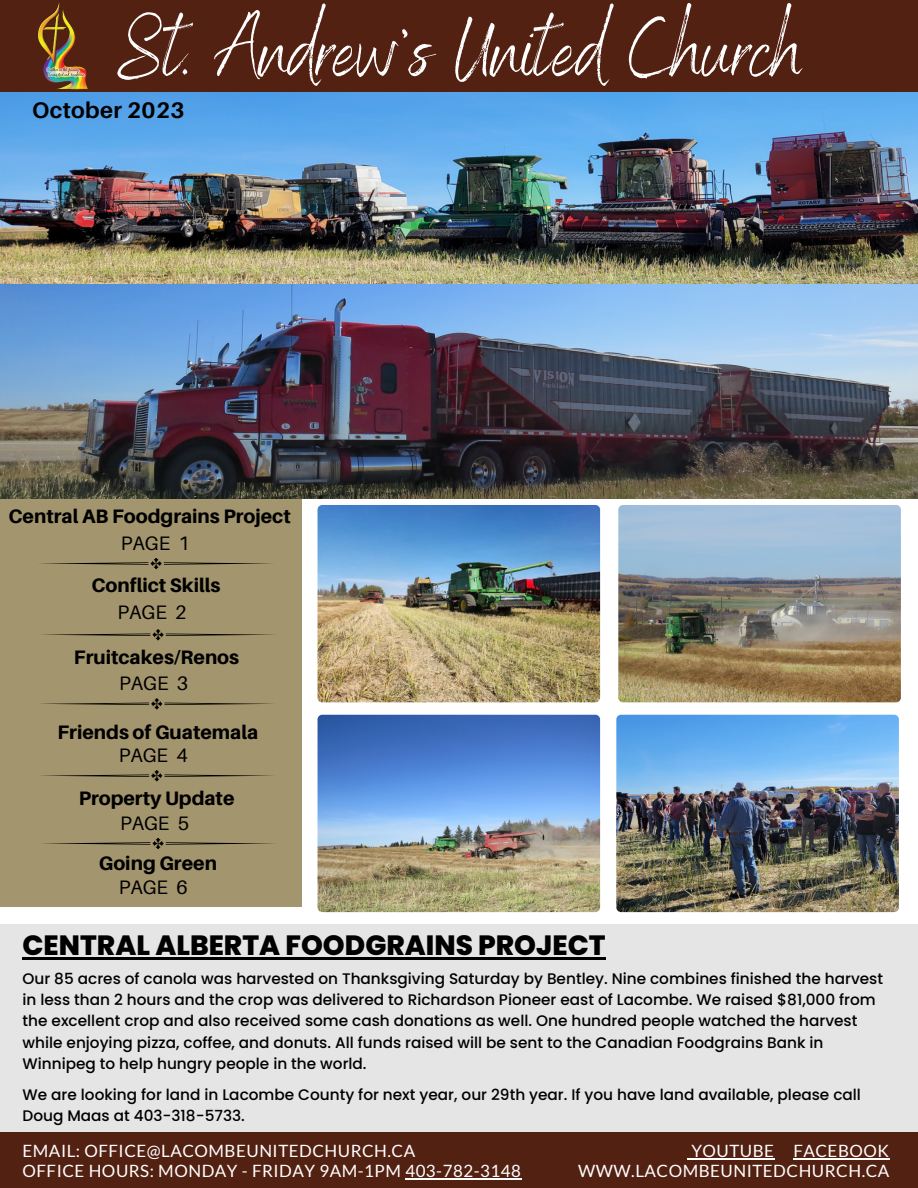
<style>
.page{position:relative;width:918px;height:1188px;background:#fff}
.page>*{position:absolute;margin:0;border:0;box-sizing:border-box;transform-origin:0 0}
.t1{font:82.5px "Benedict";color:#fff}
.t2{font:800 27.9px "Poppins";color:#000}
.t3{font:700 22.5px "Aileron";letter-spacing:.015em;color:#000}
.t4{font:800 19.5px "Aileron";color:#000}
.t5{font:19.5px "Aileron";color:#000}
.t6{font:16.95px "Lato";letter-spacing:.03em;color:#fff}
.t7{font:500 15.3px/21.3px "Poppins";color:#000}
</style>
<div class="page">
<img style="left:318px;top:505px;width:282px;height:197px;border-radius:5px">
<img style="left:618px;top:505px;width:283px;height:197px;border-radius:5px">
<div style="left:0;top:493px;width:302px;height:414px;background:#a3956d"></div>
<img style="left:318px;top:715px;width:282px;height:197px;border-radius:5px">
<div style="left:0;top:925px;width:918px;height:263px;background:#e5e5e5"></div>
<div style="left:0;top:1133px;width:918px;height:55px;background:#532112"></div>
<img style="left:0;top:92px;width:918px;height:406px">
<div style="left:0;top:0;width:918px;height:92px;background:#532112"></div>
<img style="left:37px;top:0;width:51px;height:90px">
<img style="left:616px;top:715px;width:283px;height:197px;border-radius:5px">
<hr style="left:23px;top:958px;width:583px;height:2px;background:#000">
<hr style="left:691px;top:1158px;width:84px;height:1px;background:#fff">
<hr style="left:793px;top:1158px;width:97px;height:1px;background:#fff">
<hr style="left:405px;top:1179px;width:116px;height:1px;background:#fff">
<svg style="left:40px;top:558px;width:232px;height:11px"></svg>
<svg style="left:41px;top:770px;width:232px;height:11px"></svg>
<svg style="left:42px;top:629px;width:232px;height:11px"></svg>
<svg style="left:41px;top:698px;width:232px;height:11px"></svg>
<svg style="left:42px;top:838px;width:232px;height:11px"></svg>
<p class="t1" style="left:117px;top:-3px;width:687px">St. Andrew’s United Church</p>
<p class="t3" style="left:32px;top:96px;width:154px">October 2023</p>
<p class="t4" style="left:9px;top:504px;width:284px">Central AB Foodgrains Project</p>
<p class="t5" style="left:121px;top:531px;width:71px">PAGE 1</p>
<p class="t4" style="left:91px;top:573px;width:131px">Conflict Skills</p>
<p class="t5" style="left:117px;top:600px;width:71px">PAGE 2</p>
<p class="t4" style="left:74px;top:645px;width:167px">Fruitcakes/Renos</p>
<p class="t5" style="left:119px;top:671px;width:71px">PAGE 3</p>
<p class="t4" style="left:58px;top:720px;width:202px">Friends of Guatemala</p>
<p class="t5" style="left:119px;top:743px;width:71px">PAGE 4</p>
<p class="t4" style="left:79px;top:786px;width:157px">Property Update</p>
<p class="t5" style="left:120px;top:811px;width:71px">PAGE 5</p>
<p class="t4" style="left:99px;top:852px;width:120px">Going Green</p>
<p class="t5" style="left:119px;top:875px;width:71px">PAGE 6</p>
<p class="t2" style="left:23px;top:926px;width:585px">CENTRAL ALBERTA FOODGRAINS PROJECT</p>
<p class="t7" style="left:23px;top:968px;width:862px">Our 85 acres of canola was harvested on Thanksgiving Saturday by Bentley. Nine combines finished the harvest in less than 2 hours and the crop was delivered to Richardson Pioneer east of Lacombe. We raised $81,000 from the excellent crop and also received some cash donations as well. One hundred people watched the harvest while enjoying pizza, coffee, and donuts. All funds raised will be sent to the Canadian Foodgrains Bank in Winnipeg to help hungry people in the world.</p>
<p class="t7" style="left:23px;top:1084px;width:840px">We are looking for land in Lacombe County for next year, our 29th year. If you have land available, please call<br>Doug Maas at 403-318-5733.</p>
<p class="t6" style="left:23px;top:1140px;width:394px">EMAIL: OFFICE@LACOMBEUNITEDCHURCH.CA</p>
<p class="t6" style="left:691px;top:1140px;width:199px">YOUTUBE FACEBOOK</p>
<p class="t6" style="left:23px;top:1161px;width:500px">OFFICE HOURS: MONDAY - FRIDAY 9AM-1PM 403-782-3148</p>
<p class="t6" style="left:578px;top:1161px;width:313px">WWW.LACOMBEUNITEDCHURCH.CA</p>
</div>
